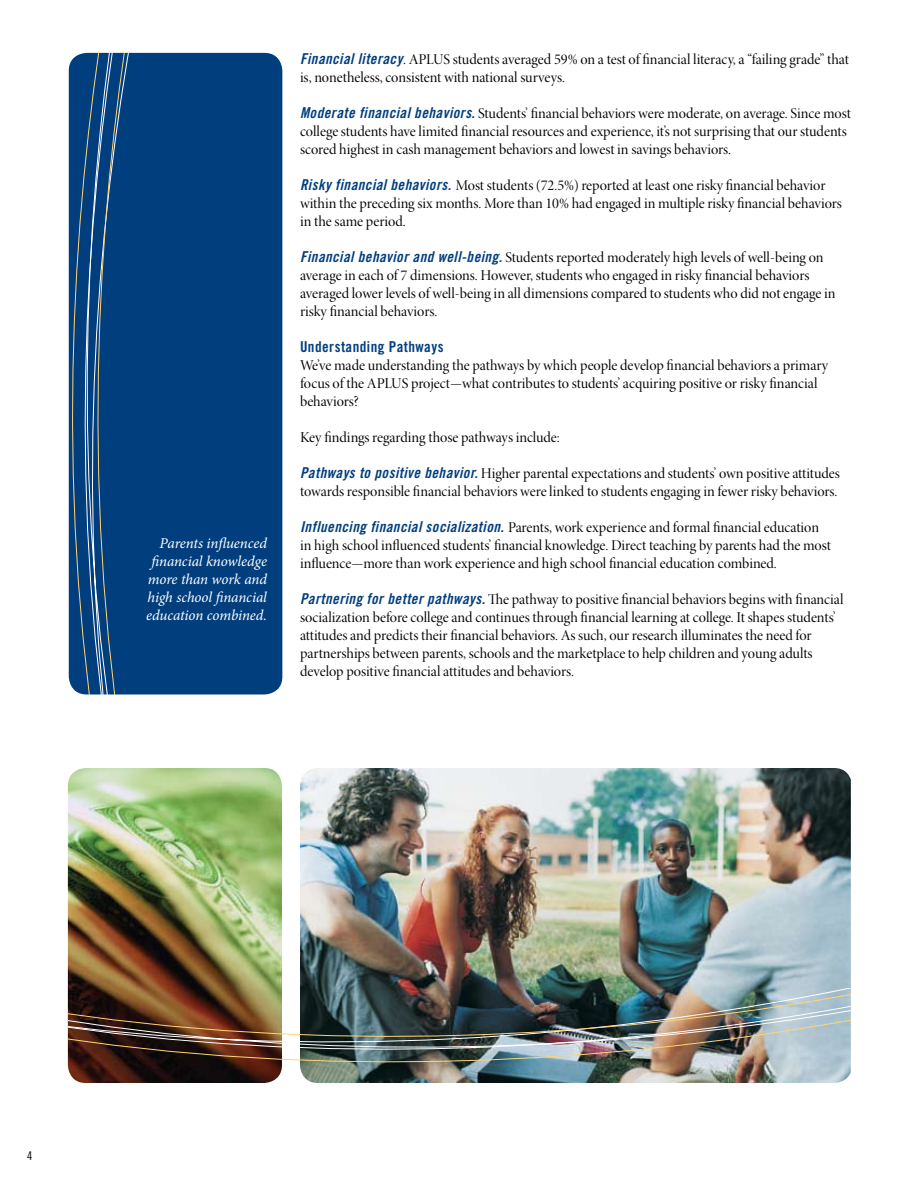
<style>
.page{position:relative;width:918px;height:1188px;background:#fff}
.page>*{position:absolute;margin:0;border:0;box-sizing:border-box;transform-origin:0 0}
.t1{font:15px/18px "Minion Pro Disp";letter-spacing:-.005em;color:#000}
.t2{font:italic 15px/18px "Minion Pro";letter-spacing:-.005em;color:#fff;text-align:right}
.t3{font:15px "Trade Gothic LT Std Bd Cn 20";letter-spacing:.03em;color:#003e7e}
.t4{font:12px "Trade Gothic LT Std Cn 18";color:#000}
.s1{font-family:"Trade Gothic LT Std Bd Cn 20 Obl";color:#003e7e}
</style>
<div class="page">
<img style="left:68px;top:768px;width:214px;height:315px">
<img style="left:300px;top:768px;width:551px;height:315px">
<img style="left:68px;top:989px;width:783px;height:73px">
<div style="left:69px;top:53px;width:213px;height:641px;background:#003e7e;border-radius:18px"></div>
<svg style="left:72px;top:53px;width:57px;height:641px"></svg>
<p class="t2" style="left:146px;top:534px;width:122px">Parents influenced financial knowledge more than work and high school financial education combined.</p>
<p class="t1" style="left:300px;top:50px;width:550px"><span class="s1">Financial literacy</span>. APLUS students averaged 59% on a test of financial literacy, a “failing grade” that is, nonetheless, consistent with national surveys.</p>
<p class="t1" style="left:300px;top:104px;width:552px"><span class="s1">Moderate financial behaviors.</span> Students’ financial behaviors were moderate, on average. Since most college students have limited financial resources and experience, it’s not surprising that our students scored highest in cash management behaviors and lowest in savings behaviors.</p>
<p class="t1" style="left:300px;top:176px;width:543px"><span class="s1">Risky financial behaviors.</span> Most students (72.5%) reported at least one risky financial behavior within the preceding six months. More than 10% had engaged in multiple risky financial behaviors in the same period.</p>
<p class="t1" style="left:300px;top:248px;width:537px"><span class="s1">Financial behavior and well-being.</span> Students reported moderately high levels of well-being on average in each of 7 dimensions. However, students who engaged in risky financial behaviors averaged lower levels of well-being in all dimensions compared to students who did not engage in risky financial behaviors.</p>
<p class="t3" style="left:300px;top:337px;width:145px">Understanding Pathways</p>
<p class="t1" style="left:300px;top:356px;width:530px">We’ve made understanding the pathways by which people develop financial behaviors a primary focus of the APLUS project—what contributes to students’ acquiring positive or risky financial behaviors?</p>
<p class="t1" style="left:300px;top:428px;width:261px">Key findings regarding those pathways include:</p>
<p class="t1" style="left:300px;top:464px;width:541px"><span class="s1">Pathways to positive behavior.</span> Higher parental expectations and students’ own positive attitudes towards responsible financial behaviors were linked to students engaging in fewer risky behaviors.</p>
<p class="t1" style="left:300px;top:518px;width:532px"><span class="s1">Influencing financial socialization.</span> Parents, work experience and formal financial education in high school influenced students’ financial knowledge. Direct teaching by parents had the most influence—more than work experience and high school financial education combined.</p>
<p class="t1" style="left:300px;top:590px;width:545px"><span class="s1">Partnering for better pathways.</span> The pathway to positive financial behaviors begins with financial socialization before college and continues through financial learning at college. It shapes students’ attitudes and predicts their financial behaviors. As such, our research illuminates the need for partnerships between parents, schools and the marketplace to help children and young adults develop positive financial attitudes and behaviors.</p>
<p class="t4" style="left:27px;top:1149px;width:7px">4</p>
</div>
